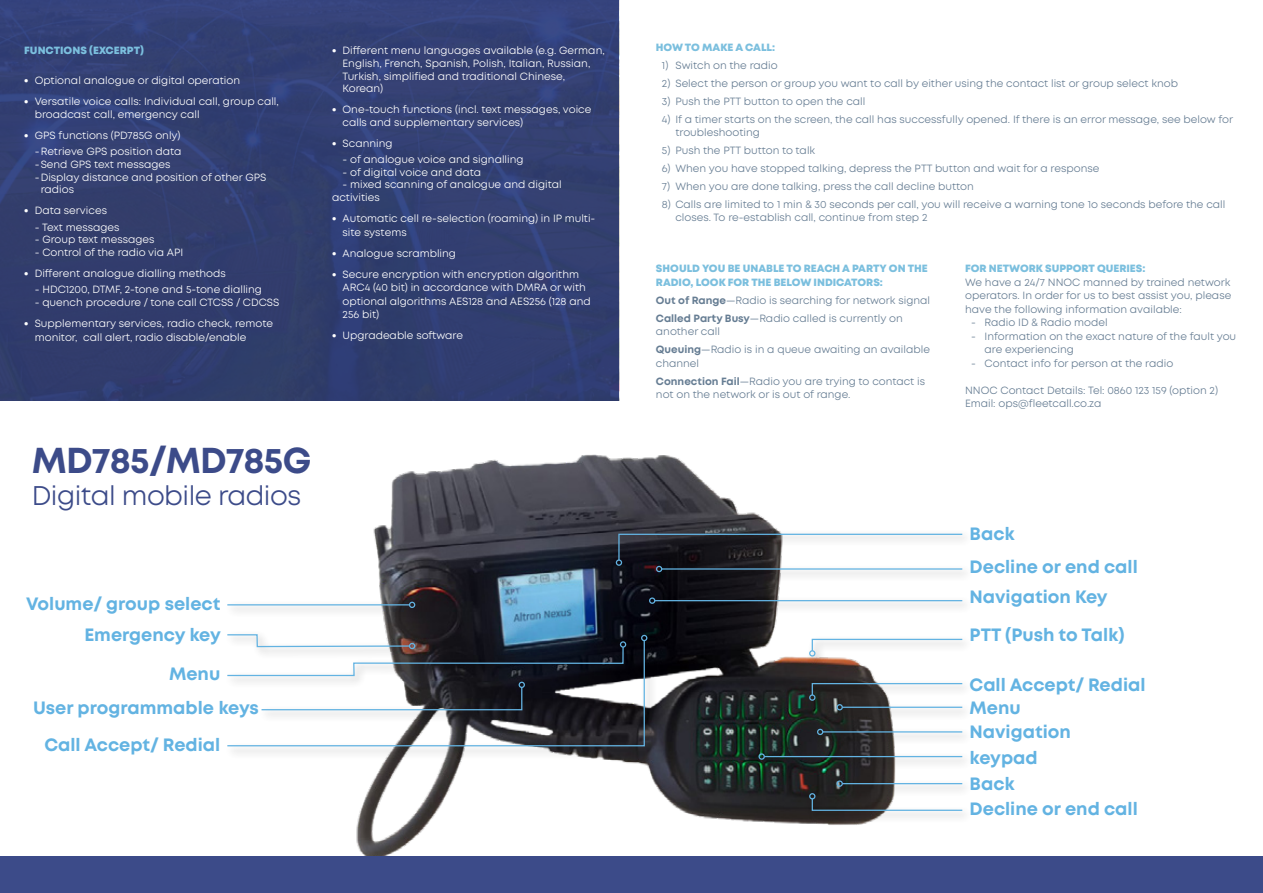
<style>
.page{position:relative;width:1263px;height:893px;background:#fff}
.page>*{position:absolute;margin:0;border:0;box-sizing:border-box;transform-origin:0 0}
.t1{font:700 36px "Mont";letter-spacing:-.02em;color:#3c4b89}
.t2{font:27px "Mont";letter-spacing:-.02em;color:#3c4b89}
.t3{font:700 17.85px/26px "Mont";color:#63b3e2}
.t4{font:10.5px/13.5px "Mont";color:#667d93}
.t5{font:10.5px/12.6px "Mont";color:#fff}
.t6{font:800 10.5px/13.5px "Mont";color:#7bbfde}
.s1{font-weight:900}
.s2{font-weight:700}
</style>
<div class="page">
<img style="left:337px;top:454px;width:572px;height:403px">
<div style="left:806px;top:635px;width:168px;height:33px;background:#000;opacity:.45"></div>
<svg style="left:811px;top:638px;width:152px;height:14px"></svg>
<div style="left:809px;top:650px;width:6px;height:7px;border:1px solid #63b3e2;border-radius:50%"></div>
<div style="left:806px;top:679px;width:168px;height:33px;background:#000;opacity:.45"></div>
<svg style="left:811px;top:682px;width:152px;height:14px"></svg>
<div style="left:809px;top:694px;width:6px;height:7px;border:1px solid #63b3e2;border-radius:50%"></div>
<div style="left:806px;top:790px;width:168px;height:33px;background:#000;opacity:.45"></div>
<svg style="left:809px;top:793px;width:154px;height:18px"></svg>
<div style="left:612px;top:530px;width:362px;height:48px;background:#000;opacity:.45"></div>
<div style="left:616px;top:559px;width:6px;height:7px;border:1px solid #63b3e2;border-radius:50%"></div>
<div style="left:224px;top:598px;width:203px;height:22px;background:#000;opacity:.45"></div>
<hr style="left:227px;top:604px;width:183px;height:1px;background:#63b3e2">
<svg style="left:409px;top:602px;width:6px;height:6px"></svg>
<div style="left:833px;top:701px;width:141px;height:21px;background:#000;opacity:.45"></div>
<hr style="left:842px;top:707px;width:120px;height:1px;background:#63b3e2">
<div style="left:836px;top:704px;width:7px;height:6px;border:1px solid #63b3e2;border-radius:50%"></div>
<div style="left:833px;top:777px;width:141px;height:22px;background:#000;opacity:.45"></div>
<hr style="left:842px;top:783px;width:120px;height:1px;background:#63b3e2">
<div style="left:836px;top:780px;width:7px;height:7px;border:1px solid #63b3e2;border-radius:50%"></div>
<div style="left:813px;top:725px;width:161px;height:22px;background:#000;opacity:.45"></div>
<hr style="left:823px;top:731px;width:139px;height:1px;background:#63b3e2">
<svg style="left:817px;top:729px;width:6px;height:6px"></svg>
<div style="left:755px;top:750px;width:219px;height:21px;background:#000;opacity:.45"></div>
<hr style="left:764px;top:756px;width:198px;height:1px;background:#63b3e2">
<div style="left:758px;top:753px;width:7px;height:7px;border:1px solid #63b3e2;border-radius:50%"></div>
<div style="left:224px;top:630px;width:203px;height:31px;background:#000;opacity:.45"></div>
<div style="left:652px;top:562px;width:322px;height:22px;background:#000;opacity:.45"></div>
<svg style="left:618px;top:533px;width:345px;height:39px"></svg>
<div style="left:645px;top:594px;width:329px;height:22px;background:#000;opacity:.45"></div>
<hr style="left:655px;top:600px;width:307px;height:1px;background:#63b3e2">
<div style="left:649px;top:597px;width:6px;height:7px;border:1px solid #63b3e2;border-radius:50%"></div>
<svg style="left:0;top:0;width:619px;height:400px;background:#323e71"></svg>
<div style="left:0;top:857px;width:1263px;height:36px;background:#3c4b89"></div>
<div style="left:224px;top:631px;width:435px;height:128px;background:#000;opacity:.45"></div>
<svg style="left:226px;top:639px;width:419px;height:108px"></svg>
<svg style="left:641px;top:635px;width:6px;height:6px"></svg>
<p class="t6" style="left:24px;top:44px;width:121px">FUNCTIONS (EXCERPT)</p>
<p class="t5" style="left:24px;top:74px;width:217px"><span class="s1">•</span> Optional analogue or digital operation</p>
<p class="t5" style="left:35px;top:95px;width:246px;text-indent:-10px"><span class="s1">•</span> Versatile voice calls: Individual call, group call, broadcast call, emergency call</p>
<p class="t5" style="left:24px;top:127px;width:159px;line-height:16.5px;text-align:right"><span class="s1">•</span> GPS functions (PD785G only) -Retrieve GPS position data</p>
<p class="t5" style="left:35px;top:158px;width:137px">-Send GPS text messages</p>
<p class="t5" style="left:35px;top:171px;width:233px">-Display distance and position of other GPS</p>
<p class="t5" style="left:41px;top:183px;width:35px">radios</p>
<p class="t5" style="left:24px;top:204px;width:84px"><span class="s1">•</span> Data services</p>
<p class="t5" style="left:35px;top:221px;width:86px">- Text messages</p>
<p class="t5" style="left:35px;top:233px;width:121px">- Group text messages</p>
<p class="t5" style="left:35px;top:246px;width:150px">- Control of the radio via API</p>
<p class="t5" style="left:24px;top:267px;width:203px"><span class="s1">•</span> Different analogue dialling methods</p>
<p class="t5" style="left:35px;top:284px;width:229px">- HDC1200, DTMF, 2-tone and 5-tone dialling</p>
<p class="t5" style="left:35px;top:296px;width:246px">- quench procedure / tone call CTCSS / CDCSS</p>
<p class="t5" style="left:35px;top:317px;width:240px;line-height:13.5px;text-indent:-10px"><span class="s1">•</span> Supplementary services, radio check, remote monitor, call alert, radio disable/enable</p>
<p class="t5" style="left:343px;top:44px;width:264px;text-indent:-10px"><span class="s1">•</span> Different menu languages available (e.g. German, English, French, Spanish, Polish, Italian, Russian, Turkish, simplified and traditional Chinese, Korean)</p>
<p class="t5" style="left:343px;top:103px;width:250px;text-indent:-10px"><span class="s1">•</span> One-touch functions (incl. text messages, voice calls and supplementary services)</p>
<p class="t5" style="left:332px;top:137px;width:62px"><span class="s1">•</span> Scanning</p>
<p class="t5" style="left:343px;top:153px;width:183px">- of analogue voice and signalling</p>
<p class="t5" style="left:343px;top:166px;width:140px">- of digital voice and data</p>
<p class="t5" style="left:332px;top:179px;width:231px;text-indent:10px">- mixed scanning of analogue and digital activities</p>
<p class="t5" style="left:343px;top:212px;width:254px;line-height:13.5px;text-indent:-10px"><span class="s1">•</span> Automatic cell re-selection (roaming) in IP multi&shy;site systems</p>
<p class="t5" style="left:332px;top:247px;width:125px"><span class="s1">•</span> Analogue scrambling</p>
<p class="t5" style="left:343px;top:267px;width:250px;line-height:13.5px;text-indent:-10px"><span class="s1">•</span> Secure encryption with encryption algorithm ARC4 (40 bit) in accordance with DMRA or with optional algorithms AES128 and AES256 (128 and 256 bit)</p>
<p class="t5" style="left:332px;top:329px;width:132px"><span class="s1">•</span> Upgradeable software</p>
<h1 class="t1" style="left:32px;top:437px;width:281px">MD785/MD785G</h1>
<h2 class="t2" style="left:32px;top:478px;width:271px">Digital mobile radios</h2>
<h3 class="t3" style="left:26px;top:591px;width:196px">Volume/ group select</h3>
<h3 class="t3" style="left:84px;top:622px;width:138px">Emergency key</h3>
<h3 class="t3" style="left:169px;top:661px;width:53px">Menu</h3>
<h3 class="t3" style="left:33px;top:695px;width:227px">User programmable keys</h3>
<h3 class="t3" style="left:44px;top:732px;width:177px">Call Accept/ Redial</h3>
<p class="t6" style="left:656px;top:41px;width:121px">HOW TO MAKE A CALL:</p>
<p class="t4" style="left:662px;top:59px;width:117px">1) Switch on the radio</p>
<p class="t4" style="left:662px;top:77px;width:518px">2) Select the person or group you want to call by either using the contact list or group select knob</p>
<p class="t4" style="left:662px;top:95px;width:205px">3) Push the PTT button to open the call</p>
<p class="t4" style="left:675px;top:113px;width:559px;line-height:12.6px;text-indent:-14px">4) If a timer starts on the screen, the call has successfully opened. If there is an error message, see below for troubleshooting</p>
<p class="t4" style="left:662px;top:144px;width:155px">5) Push the PTT button to talk</p>
<p class="t4" style="left:662px;top:162px;width:439px">6) When you have stopped talking, depress the PTT button and wait for a response</p>
<p class="t4" style="left:662px;top:180px;width:313px">7) When you are done talking, press the call decline button</p>
<p class="t4" style="left:675px;top:198px;width:551px;line-height:12.6px;text-indent:-14px">8) Calls are limited to 1 min &amp; 30 seconds per call, you will receive a warning tone 1o seconds before the call closes. To re-establish call, continue from step 2</p>
<p class="t6" style="left:656px;top:262px;width:273px">SHOULD YOU BE UNABLE TO REACH A PARTY ON THE<br>RADIO, LOOK FOR THE BELOW INDICATORS:</p>
<p class="t4" style="left:656px;top:291px;width:276px;line-height:18px"><span class="s2">Out of Range</span>—Radio is searching for network signal<br><span class="s2">Called Party Busy</span>—Radio called is currently on</p>
<p class="t4" style="left:656px;top:322px;width:276px;line-height:18px">another call<br><span class="s2">Queuing</span>—Radio is in a queue awaiting an available</p>
<p class="t4" style="left:656px;top:354px;width:271px;line-height:18px">channel<br><span class="s2">Connection Fail</span>—Radio you are trying to contact is</p>
<p class="t4" style="left:656px;top:388px;width:196px">not on the network or is out of range.</p>
<p class="t6" style="left:965px;top:262px;width:182px">FOR NETWORK SUPPORT QUERIES:</p>
<p class="t4" style="left:965px;top:275px;width:268px;text-align:justify">We have a 24/7 NNOC manned by trained network operators. In order for us to best assist you, please have the following information available:</p>
<p class="t4" style="left:971px;top:316px;width:138px">- Radio ID &amp; Radio model</p>
<p class="t4" style="left:984px;top:329px;width:253px;text-indent:-14px">- Information on the exact nature of the fault you are experiencing</p>
<p class="t4" style="left:971px;top:356px;width:204px">- Contact info for person at the radio</p>
<p class="t4" style="left:965px;top:383px;width:254px">NNOC Contact Details: Tel: 0860 123 159 (option 2)<br>Email: ops@fleetcall.co.za</p>
<h3 class="t3" style="left:969px;top:521px;width:47px">Back</h3>
<h3 class="t3" style="left:969px;top:554px;width:170px">Decline or end call</h3>
<h3 class="t3" style="left:969px;top:584px;width:140px">Navigation Key</h3>
<h3 class="t3" style="left:969px;top:622px;width:157px">PTT (Push to Talk)</h3>
<h3 class="t3" style="left:969px;top:671px;width:177px">Call Accept/ Redial</h3>
<h3 class="t3" style="left:969px;top:695px;width:53px">Menu</h3>
<h3 class="t3" style="left:969px;top:719px;width:103px">Navigation keypad</h3>
<h3 class="t3" style="left:969px;top:771px;width:47px">Back</h3>
<h3 class="t3" style="left:969px;top:795px;width:170px">Decline or end call</h3>
</div>
